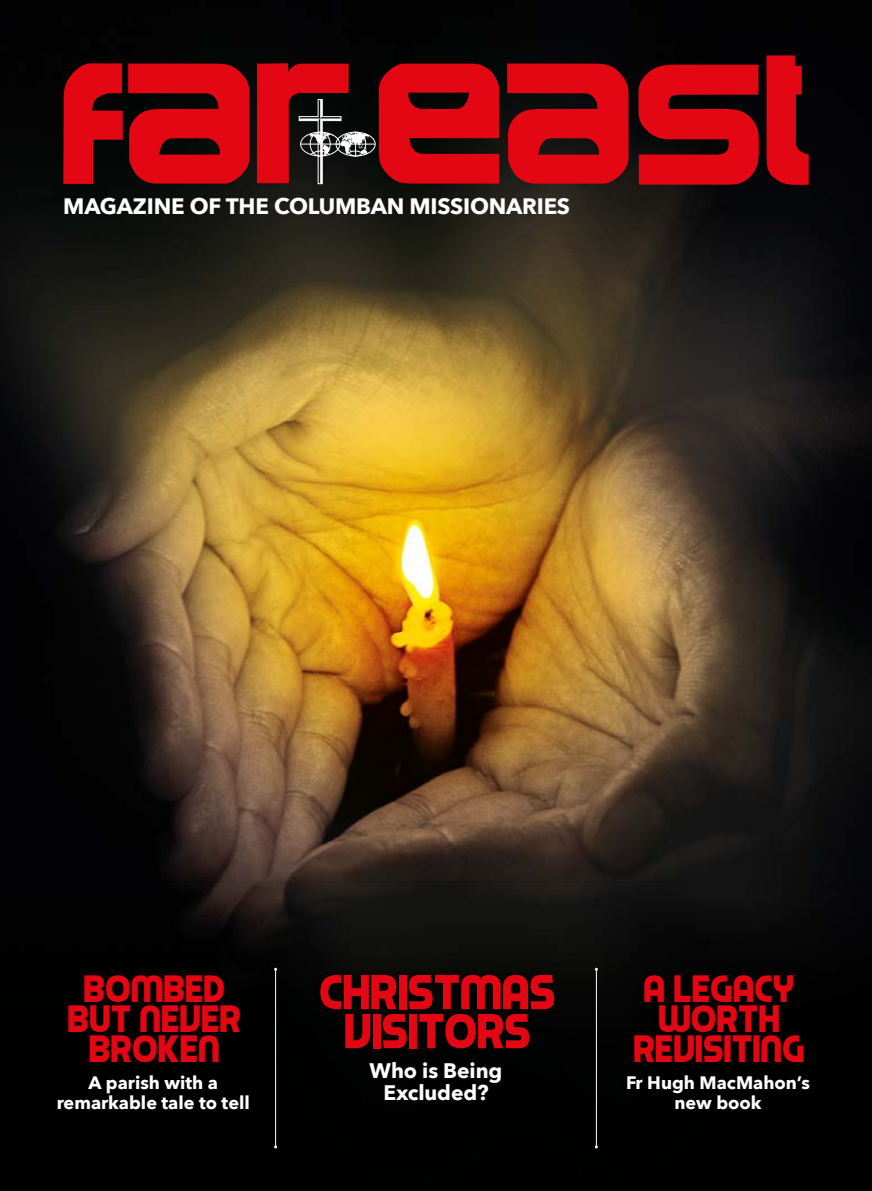
<style>
.page{position:relative;width:872px;height:1191px;background:#fff}
.page>*{position:absolute;margin:0;border:0;box-sizing:border-box;transform-origin:0 0}
.t1{font:54px/39px "Piximisa";letter-spacing:-.005em;color:#e30613;text-align:center}
.t2{font:42px/30px "Piximisa";color:#e30613;text-align:center}
.t3{font:700 22.35px "Avenir Next";letter-spacing:-.01em;color:#fff}
.t4{font:700 21px/21.8px "Avenir Next";letter-spacing:-.005em;color:#fff;text-align:center}
.t5{font:700 18px/19.4px "Avenir Next";color:#fff;text-align:center}
</style>
<div class="page">
<img style="left:0;top:0;width:872px;height:984px">
<div style="left:0;top:984px;width:50px;height:207px;background:#000001"></div>
<div style="left:257px;top:984px;width:102px;height:207px;background:#000001"></div>
<div style="left:513px;top:984px;width:153px;height:207px;background:#010101"></div>
<div style="left:770px;top:984px;width:102px;height:207px;background:#000001"></div>
<div style="left:50px;top:966px;width:207px;height:225px;background:#000001"></div>
<div style="left:359px;top:1108px;width:154px;height:83px;background:#000101"></div>
<div style="left:666px;top:1117px;width:104px;height:74px;background:#000001"></div>
<div style="left:619px;top:966px;width:198px;height:151px;background:#000001"></div>
<div style="left:312px;top:966px;width:250px;height:142px;background:#010202"></div>
<hr style="left:275px;top:969px;width:1px;height:178px;background:#fff">
<hr style="left:596px;top:969px;width:1px;height:178px;background:#fff">
<div style="left:336px;top:132px;width:39px;height:24px;border:1px solid #fff;border-radius:50%"></div>
<hr style="left:336px;top:144px;width:39px;height:1px;background:#fff">
<svg style="left:766px;top:55px;width:42px;height:130px;background:#b00510"></svg>
<svg style="left:638px;top:65px;width:121px;height:120px;background:#ae0510"></svg>
<svg style="left:257px;top:63px;width:114px;height:121px;background:#781d22"></svg>
<svg style="left:507px;top:64px;width:123px;height:121px;background:#b30812"></svg>
<svg style="left:63px;top:63px;width:188px;height:122px;background:#a6060f"></svg>
<svg style="left:377px;top:62px;width:122px;height:122px;background:#b20610"></svg>
<p class="t3" style="left:63px;top:187px;width:508px">MAGAZINE OF THE COLUMBAN MISSIONARIES</p>
<h2 class="t2" style="left:67px;top:971px;width:175px">BOMBED<br>BUT NEVER<br>BROKEN</h2>
<p class="t5" style="left:57px;top:1073px;width:194px">A parish with a remarkable tale to tell</p>
<h1 class="t1" style="left:318px;top:970px;width:238px">CHRISTMAS<br>VISITORS</h1>
<p class="t4" style="left:369px;top:1060px;width:134px">Who is Being<br>Excluded?</p>
<h2 class="t2" style="left:632px;top:971px;width:173px">A LEGACY<br>WORTH<br>REVISITING</h2>
<p class="t5" style="left:626px;top:1073px;width:185px">Fr Hugh MacMahon’s new book</p>
</div>
